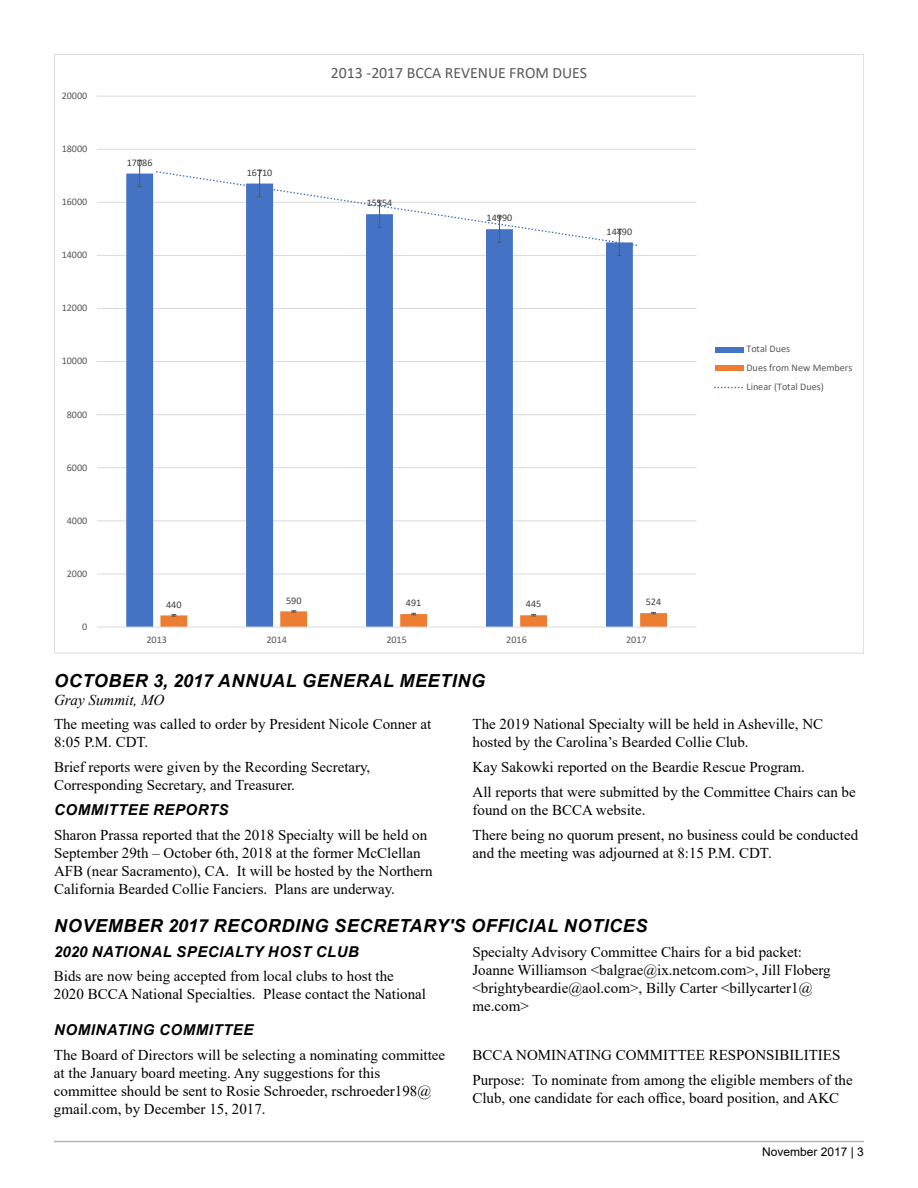
<style>
.page{position:relative;width:918px;height:1188px;background:#fff}
.page>*{position:absolute;margin:0;border:0;box-sizing:border-box;transform-origin:0 0}
.t1{font:italic 700 18px "Arial";letter-spacing:.035em;color:#000}
.t2{font:15.75px "Calibri";letter-spacing:-.005em;color:#595959}
.t3{font:15px/18px "Times New Roman";color:#000}
.t4{font:italic 700 15px "Arial";letter-spacing:.035em;color:#000}
.t5{font:italic 15px "Times New Roman";color:#000}
.t6{font:12px "Arial";color:#000}
.t7{font:10.2px/19px "Calibri";color:#595959}
.t8{font:10.2px "Calibri";color:#404040}
</style>
<div class="page">
<hr style="left:54px;top:1141px;width:810px;height:1px;background:#b1b4b6">
<hr style="left:97px;top:574px;width:599px;height:1px;background:#d9d9d9">
<hr style="left:97px;top:520px;width:599px;height:1px;background:#d9d9d9">
<hr style="left:97px;top:467px;width:599px;height:1px;background:#d9d9d9">
<hr style="left:97px;top:414px;width:599px;height:1px;background:#d9d9d9">
<hr style="left:97px;top:361px;width:599px;height:1px;background:#d9d9d9">
<hr style="left:97px;top:308px;width:599px;height:1px;background:#d9d9d9">
<hr style="left:97px;top:255px;width:599px;height:1px;background:#d9d9d9">
<hr style="left:97px;top:202px;width:599px;height:1px;background:#d9d9d9">
<hr style="left:97px;top:149px;width:599px;height:1px;background:#d9d9d9">
<hr style="left:97px;top:96px;width:599px;height:1px;background:#d9d9d9">
<svg style="left:126px;top:174px;width:507px;height:453px"></svg>
<svg style="left:137px;top:160px;width:5px;height:27px"></svg>
<svg style="left:160px;top:610px;width:507px;height:17px"></svg>
<hr style="left:97px;top:627px;width:599px;height:1px;background:#d9d9d9">
<svg style="left:155px;top:170px;width:482px;height:86px"></svg>
<div style="left:715px;top:347px;width:28px;height:5px;background:#4472c4"></div>
<div style="left:715px;top:366px;width:28px;height:5px;background:#ed7d31"></div>
<svg style="left:715px;top:387px;width:28px;height:1px"></svg>
<p class="t7" style="left:62px;top:86px;width:27px">20000</p>
<p class="t7" style="left:62px;top:139px;width:27px">18000</p>
<p class="t7" style="left:62px;top:192px;width:27px">16000</p>
<p class="t7" style="left:62px;top:245px;width:27px">14000</p>
<p class="t7" style="left:62px;top:298px;width:27px">12000</p>
<p class="t7" style="left:62px;top:351px;width:27px">10000</p>
<p class="t7" style="left:67px;top:404px;width:22px">8000</p>
<p class="t7" style="left:67px;top:457px;width:22px">6000</p>
<p class="t7" style="left:67px;top:511px;width:22px">4000</p>
<p class="t7" style="left:67px;top:564px;width:22px">2000</p>
<p class="t7" style="left:82px;top:617px;width:7px">0</p>
<p class="t8" style="left:127px;top:155px;width:27px">17086</p>
<p class="t8" style="left:247px;top:165px;width:27px">16710</p>
<p class="t2" style="left:331px;top:62px;width:258px">2013 -2017 BCCA REVENUE FROM DUES</p>
<p class="t8" style="left:367px;top:196px;width:27px">15554</p>
<p class="t8" style="left:487px;top:211px;width:27px">14990</p>
<p class="t8" style="left:607px;top:224px;width:27px">14490</p>
<p class="t8" style="left:166px;top:597px;width:17px">440</p>
<p class="t8" style="left:286px;top:593px;width:17px">590</p>
<p class="t8" style="left:406px;top:596px;width:17px">491</p>
<p class="t8" style="left:526px;top:597px;width:17px">445</p>
<p class="t8" style="left:646px;top:595px;width:17px">524</p>
<p class="t7" style="left:146px;top:630px;width:22px">2013</p>
<p class="t7" style="left:266px;top:630px;width:22px">2014</p>
<p class="t7" style="left:386px;top:630px;width:22px">2015</p>
<p class="t7" style="left:506px;top:630px;width:22px">2016</p>
<p class="t7" style="left:626px;top:630px;width:22px">2017</p>
<p class="t7" style="left:746px;top:339px;width:107px">Total Dues<br>Dues from New Members<br>Linear (Total Dues)</p>
<p class="t1" style="left:54px;top:668px;width:263px">OCTOBER 3, 2017 ANNUAL GENER</p>
<p class="t1" style="left:369px;top:668px;width:59px">AL MEETING</p>
<p class="t5" style="left:54px;top:689px;width:112px">Gray Summit, MO</p>
<p class="t3" style="left:54px;top:715px;width:379px">The meeting was called to order by President Nicole Conner at<br>8:05 P.M. CDT.</p>
<p class="t3" style="left:54px;top:758px;width:318px">Brief reports were given by the Recording Secretary,<br>Corresponding Secretary, and Treasurer.</p>
<p class="t4" style="left:54px;top:800px;width:175px">COMMITTEE REPORTS</p>
<p class="t3" style="left:54px;top:825px;width:380px">Sharon Prassa reported that the 2018 Specialty will be held on September 29th – October 6th, 2018 at the former McClellan AFB (near Sacramento), CA. It will be hosted by the Northern California Bearded Collie Fanciers. Plans are underway.</p>
<p class="t3" style="left:473px;top:715px;width:352px">The 2019 National Specialty will be held in Asheville, NC hosted by the Carolina’s Bearded Collie Club.</p>
<p class="t3" style="left:473px;top:754px;width:385px;line-height:24.8px">Kay Sakowki reported on the Beardie Rescue Program.<br>All reports that were submitted by the Committee Chairs can be</p>
<p class="t3" style="left:473px;top:797px;width:387px;line-height:24.8px">found on the BCCA website.<br>There being no quorum present, no business could be conducted</p>
<p class="t3" style="left:473px;top:843px;width:301px">and the meeting was adjourned at 8:15 P.M. CDT.</p>
<p class="t1" style="left:54px;top:914px;width:173px">NOVEMBER 2017 RECORDING</p>
<p class="t1" style="left:334px;top:914px;width:27px">SECRET</p>
<p class="t1" style="left:410px;top:914px;width:73px">ARY'S OFFICI</p>
<p class="t1" style="left:534px;top:914px;width:43px">AL NOTICE</p>
<p class="t1" style="left:636px;top:914px;width:14px">S</p>
<p class="t4" style="left:54px;top:941px;width:307px">2020 NA TIONAL SPECIALTY HOST CLUB</p>
<p class="t3" style="left:54px;top:967px;width:374px">Bids are now being accepted from local clubs to host the<br>2020 BCCA National Specialties. Please contact the National</p>
<p class="t3" style="left:472px;top:942px;width:360px">Specialty Advisory Committee Chairs for a bid packet:<br>Joanne Williamson &lt;balgrae@ix.netcom.com&gt;, Jill Floberg &lt;brightybeardie@aol.com&gt;, Billy Carter &lt;billycarter1@ me.com&gt;</p>
<p class="t4" style="left:54px;top:1020px;width:73px">NOMINATING</p>
<p class="t4" style="left:159px;top:1020px;width:60px">CO MMITTEE</p>
<p class="t3" style="left:54px;top:1046px;width:393px">The Board of Directors will be selecting a nominating committee at the January board meeting. Any suggestions for this committee should be sent to Rosie Schroeder, rschroeder198@ gmail.com, by December 15, 2017.</p>
<p class="t3" style="left:472px;top:1042px;width:382px;line-height:24.8px">BCCA NOMINATING COMMITTEE RESPONSIBILITIES<br>Purpose: To nominate from among the eligible members of the</p>
<p class="t3" style="left:472px;top:1088px;width:368px">Club, one candidate for each office, board position, and AKC</p>
<p class="t6" style="left:762px;top:1144px;width:103px">November 2017 | 3</p>
</div>
